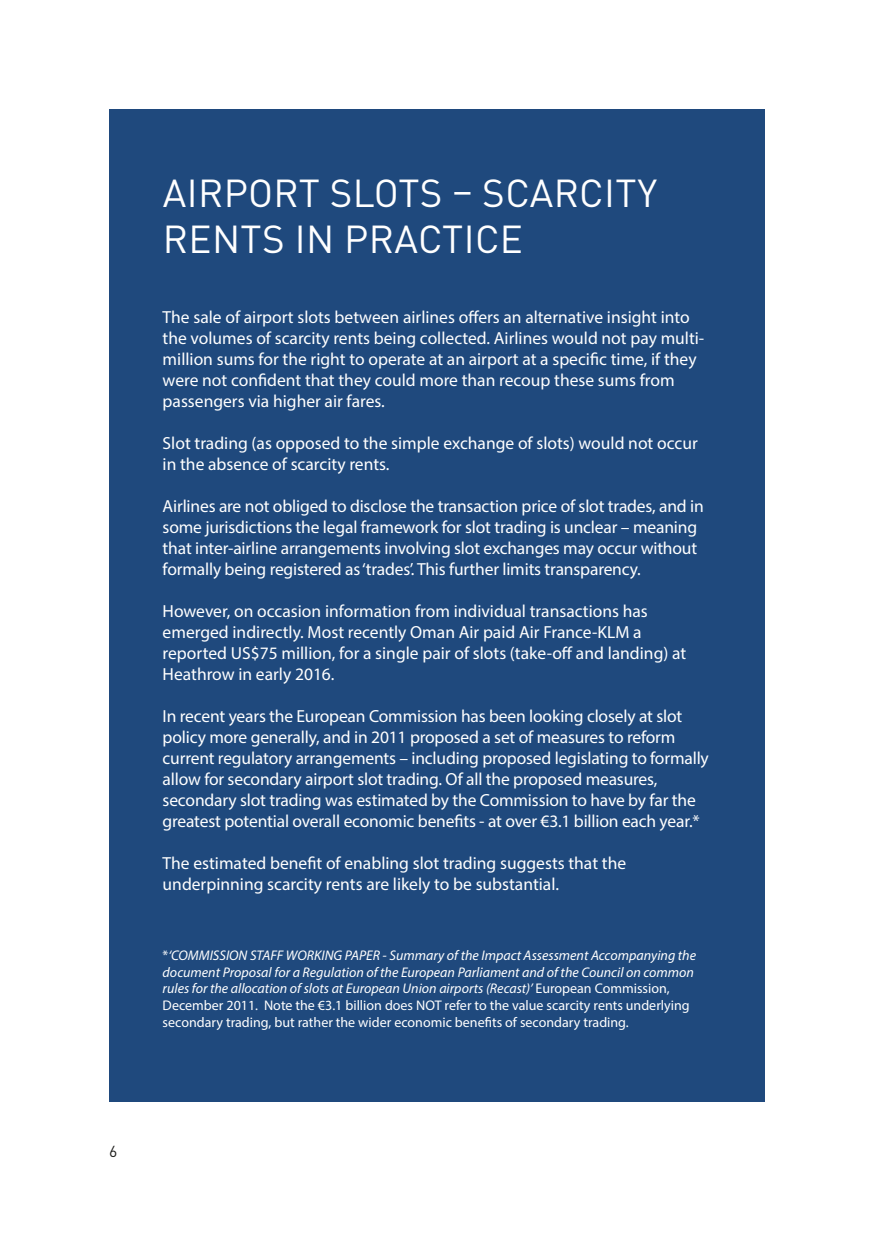
<style>
.page{position:relative;width:874px;height:1241px;background:#fff}
.page>*{position:absolute;margin:0;border:0;box-sizing:border-box;transform-origin:0 0}
.t1{font:38.5px/46.2px "DINOT";letter-spacing:.01em;color:#fff}
.t2{font:17.5px/21px "Myriad Pro";letter-spacing:-.01em;color:#fff}
.t3{font:15.75px "DINOT";color:#1d1d1b}
.t4{font:italic 14px/16.8px "Myriad Pro";color:#fff}
.s1{font-style:normal}
</style>
<div class="page">
<div style="left:109px;top:109px;width:655px;height:992px;background:#1f497d"></div>
<h1 class="t1" style="left:163px;top:169px;width:495px">AIRPORT SLOTS – SCARCITY<br>RENTS IN PRACTICE</h1>
<p class="t2" style="left:162px;top:306px;width:543px">The sale of airport slots between airlines offers an alternative insight into the volumes of scarcity rents being collected. Airlines would not pay multi&shy;million sums for the right to operate at an airport at a specific time, if they were not confident that they could more than recoup these sums from passengers via higher air fares.</p>
<p class="t2" style="left:162px;top:432px;width:536px">Slot trading (as opposed to the simple exchange of slots) would not occur in the absence of scarcity rents.</p>
<p class="t2" style="left:162px;top:495px;width:542px">Airlines are not obliged to disclose the transaction price of slot trades, and in some jurisdictions the legal framework for slot trading is unclear – meaning that inter-airline arrangements involving slot exchanges may occur without formally being registered as ‘trades’. This further limits transparency.</p>
<p class="t2" style="left:162px;top:600px;width:525px">However, on occasion information from individual transactions has emerged indirectly. Most recently Oman Air paid Air France-KLM a reported US$75 million, for a single pair of slots (take-off and landing) at Heathrow in early 2016.</p>
<p class="t2" style="left:162px;top:705px;width:547px">In recent years the European Commission has been looking closely at slot policy more generally, and in 2011 proposed a set of measures to reform current regulatory arrangements – including proposed legislating to formally allow for secondary airport slot trading. Of all the proposed measures, secondary slot trading was estimated by the Commission to have by far the greatest potential overall economic benefits - at over €3.1 billion each year.*</p>
<p class="t2" style="left:162px;top:852px;width:465px">The estimated benefit of enabling slot trading suggests that the underpinning scarcity rents are likely to be substantial.</p>
<p class="t4" style="left:162px;top:946px;width:534px"><span class="s1">*</span>‘COMMISSION STAFF WORKING PAPER - Summary of the Impact Assessment Accompanying the document Proposal for a Regulation of the European Parliament and of the Council on common rules for the allocation of slots at European Union airports (Recast)’ <span class="s1">European Commission, December 2011. Note the €3.1 billion does NOT refer to the value scarcity rents underlying secondary trading, but rather the wider economic benefits of secondary trading.</span></p>
<p class="t3" style="left:109px;top:1141px;width:10px">6</p>
</div>
